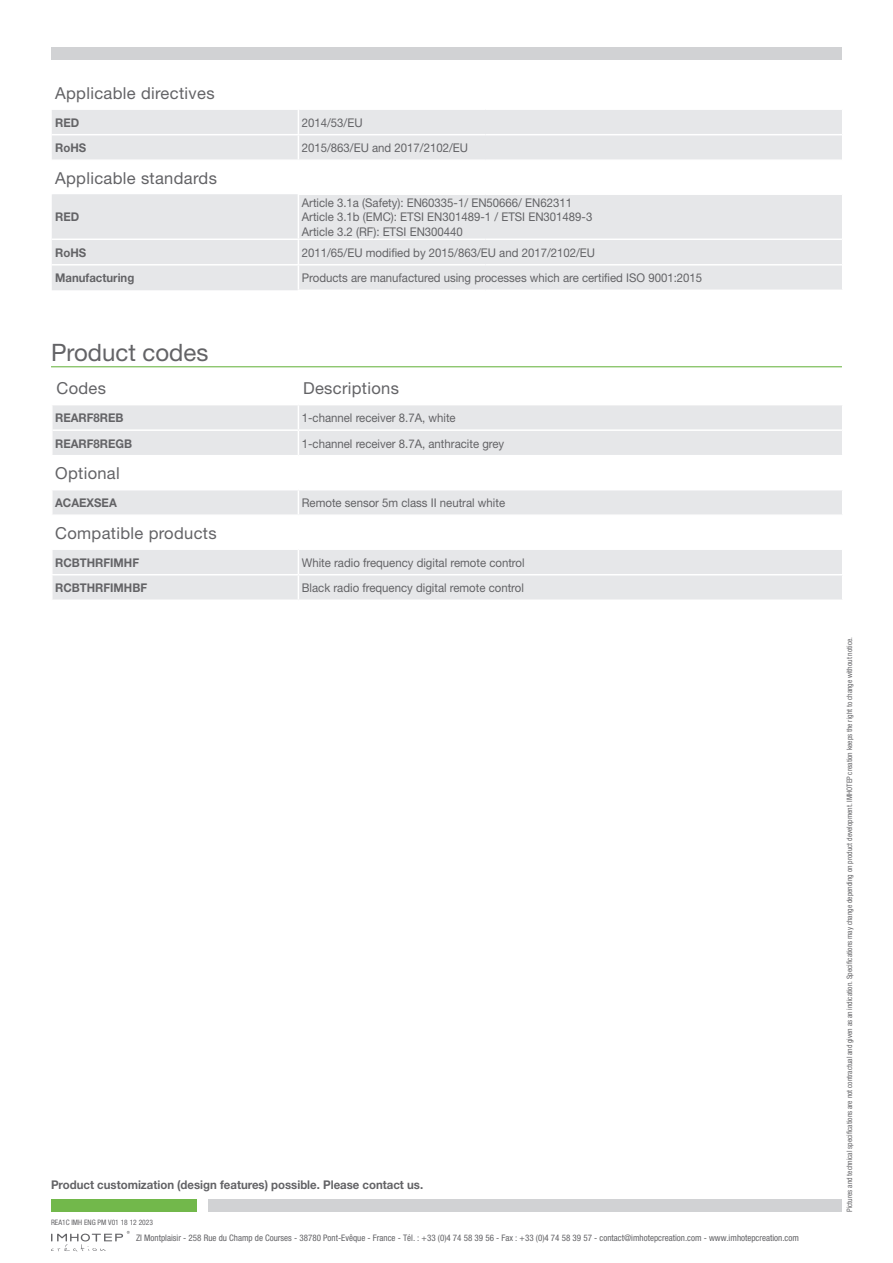
<style>
.page{position:relative;width:893px;height:1263px;background:#fff}
.page>*{position:absolute;margin:0;border:0;box-sizing:border-box;transform-origin:0 0}
.t1{font:24px "Helvetica Neue";color:#636366}
.t2{font:16.5px "Helvetica Neue";letter-spacing:.02em;color:#636366}
.t3{font:12px "Helvetica Neue";color:#636366;scale:.95 1}
.t4{font:700 12px "Helvetica Neue";color:#636366;scale:.95 1}
.t5{font:condensed 9px "Helvetica Neue";color:#636366}
.t6{font:condensed 7.5px "Helvetica Neue";color:#636366}
</style>
<div class="page">
<div style="left:51px;top:1199px;width:146px;height:13px;background:#72b84b"></div>
<div style="left:208px;top:1199px;width:634px;height:13px;background:#d1d2d4"></div>
<svg style="left:51px;top:1231px;width:79px;height:20px"></svg>
<div style="left:51px;top:47px;width:791px;height:13px;background:#d1d2d4"></div>
<hr style="left:51px;top:366px;width:791px;height:1px;background:#72b84b">
<svg style="left:53px;top:405px;width:789px;height:194px;fill:#e6e7e9"></svg>
<hr style="left:53px;top:429px;width:245px;height:2px;background:#fff">
<hr style="left:298px;top:429px;width:544px;height:2px;background:#fff">
<svg style="left:298px;top:405px;width:1px;height:50px"></svg>
<hr style="left:51px;top:455px;width:247px;height:1px;background:#fff">
<hr style="left:298px;top:455px;width:545px;height:1px;background:#fff">
<hr style="left:298px;top:456px;width:1px;height:33px;background:#fff">
<hr style="left:51px;top:489px;width:247px;height:1px;background:#fff">
<hr style="left:298px;top:489px;width:545px;height:1px;background:#fff">
<svg style="left:298px;top:490px;width:1px;height:24px"></svg>
<hr style="left:51px;top:514px;width:247px;height:2px;background:#fff">
<hr style="left:298px;top:514px;width:545px;height:2px;background:#fff">
<hr style="left:298px;top:516px;width:1px;height:32px;background:#fff">
<hr style="left:51px;top:548px;width:247px;height:2px;background:#fff">
<hr style="left:298px;top:548px;width:545px;height:2px;background:#fff">
<hr style="left:51px;top:574px;width:247px;height:1px;background:#fff">
<hr style="left:298px;top:574px;width:545px;height:1px;background:#fff">
<svg style="left:298px;top:550px;width:1px;height:49px"></svg>
<svg style="left:52px;top:110px;width:790px;height:180px;fill:#e6e7e9"></svg>
<hr style="left:52px;top:134px;width:247px;height:1px;background:#fff">
<hr style="left:298px;top:195px;width:1px;height:43px;background:#fff">
<hr style="left:52px;top:238px;width:247px;height:2px;background:#fff">
<hr style="left:52px;top:264px;width:247px;height:2px;background:#fff">
<svg style="left:298px;top:240px;width:1px;height:50px"></svg>
<hr style="left:51px;top:161px;width:2px;height:33px;background:#fff">
<hr style="left:299px;top:134px;width:186px;height:1px;background:#fff">
<hr style="left:485px;top:134px;width:357px;height:1px;background:#fff">
<hr style="left:299px;top:159px;width:186px;height:2px;background:#fff">
<hr style="left:485px;top:159px;width:357px;height:2px;background:#fff">
<hr style="left:298px;top:193px;width:187px;height:2px;background:#fff">
<hr style="left:485px;top:193px;width:357px;height:2px;background:#fff">
<hr style="left:299px;top:238px;width:186px;height:2px;background:#fff">
<hr style="left:485px;top:238px;width:357px;height:2px;background:#fff">
<hr style="left:299px;top:264px;width:186px;height:2px;background:#fff">
<hr style="left:485px;top:264px;width:357px;height:2px;background:#fff">
<hr style="left:51px;top:159px;width:248px;height:2px;background:#fff">
<svg style="left:298px;top:110px;width:1px;height:49px"></svg>
<p class="t2" style="left:55px;top:83px;width:161px">Applicable directives</p>
<p class="t4" style="left:55px;top:115px;width:27px">RED</p>
<p class="t3" style="left:302px;top:115px;width:66px">2014/53/EU</p>
<p class="t4" style="left:55px;top:140px;width:34px">RoHS</p>
<p class="t3" style="left:302px;top:141px;width:176px">2015/863/EU and 2017/2102/EU</p>
<p class="t2" style="left:55px;top:168px;width:163px">Applicable standards</p>
<p class="t4" style="left:55px;top:210px;width:27px">RED</p>
<p class="t3" style="left:302px;top:196px;width:286px">Article 3.1a (Safety): EN60335-1/ EN50666/ EN62311</p>
<p class="t3" style="left:302px;top:210px;width:307px">Article 3.1b (EMC): ETSI EN301489-1 / ETSI EN301489-3</p>
<p class="t3" style="left:302px;top:224px;width:171px">Article 3.2 (RF): ETSI EN300440</p>
<p class="t4" style="left:55px;top:245px;width:34px">RoHS</p>
<p class="t3" style="left:302px;top:245px;width:310px">2011/65/EU modified by 2015/863/EU and 2017/2102/EU</p>
<p class="t4" style="left:55px;top:271px;width:85px">Manufacturing</p>
<p class="t3" style="left:302px;top:271px;width:423px">Products are manufactured using processes which are certified ISO 9001:2015</p>
<p class="t1" style="left:51px;top:338px;width:159px">Product codes</p>
<p class="t2" style="left:56px;top:378px;width:51px">Codes</p>
<p class="t2" style="left:303px;top:378px;width:97px">Descriptions</p>
<p class="t4" style="left:55px;top:410px;width:73px">REARF8REB</p>
<p class="t3" style="left:302px;top:411px;width:164px">1-channel receiver 8.7A, white</p>
<p class="t4" style="left:55px;top:436px;width:83px">REARF8REGB</p>
<p class="t3" style="left:302px;top:436px;width:215px">1-channel receiver 8.7A, anthracite grey</p>
<p class="t2" style="left:55px;top:463px;width:66px">Optional</p>
<p class="t4" style="left:55px;top:495px;width:66px">ACAEXSEA</p>
<p class="t3" style="left:302px;top:496px;width:216px">Remote sensor 5m class II neutral white</p>
<p class="t2" style="left:55px;top:523px;width:163px">Compatible products</p>
<p class="t4" style="left:55px;top:555px;width:90px">RCBTHRFIMHF</p>
<p class="t3" style="left:302px;top:555px;width:236px">White radio frequency digital remote control</p>
<p class="t4" style="left:55px;top:580px;width:98px">RCBTHRFIMHBF</p>
<p class="t3" style="left:302px;top:581px;width:235px">Black radio frequency digital remote control</p>
<p class="t4" style="left:51px;top:1177px;width:393px">Product customization (design features) possible. Please contact us.</p>
<p class="t6" style="left:51px;top:1218px;width:104px">REA1C IMH ENG PM V01 18 12 2023</p>
<p class="t5" style="left:136px;top:1233px;width:664px">ZI Montplaisir - 258 Rue du Champ de Courses - 38780 Pont-Evêque - France - Tél. : +33 (0)4 74 58 39 56 - Fax : +33 (0)4 74 58 39 57 - contact@imhotepcreation.com - www.imhotepcreation.com</p>
<p class="t6" style="left:845px;top:1212px;width:576px;rotate:-90deg">Pictures and technical specifications are not contractual and given as an indication. Specifications may change depending on product development. IMHOTEP creation keeps the right to change without notice.</p>
</div>
